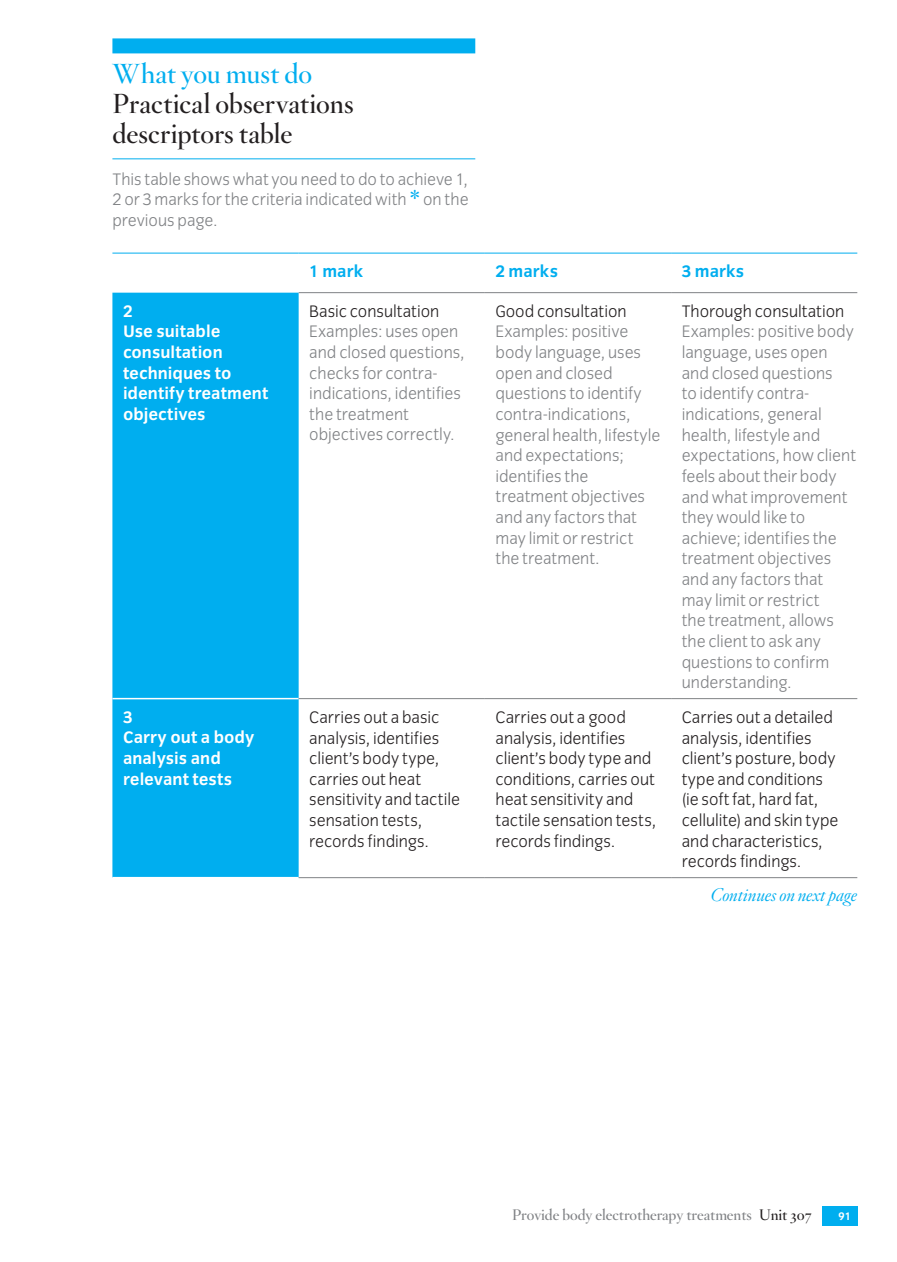
<style>
.page{position:relative;width:897px;height:1262px;background:#fff}
.page>*{position:absolute;margin:0;border:0;box-sizing:border-box;transform-origin:0 0}
.t1{font:27px/30px "Hoefler Titling HTF Sm Roman";letter-spacing:.005em;color:#231f20}
.t2{font:27px "Hoefler Titling HTF Sm Roman";color:#00aeef}
.t3{font:italic 18px "Hoefler Titling HTF Lt";color:#00aeef}
.t4{font:300 17.25px/20.7px "Congress Sans";color:#808285}
.t5{font:300 17.25px/20.7px "Congress Sans";color:#231f20}
.t6{font:700 17.25px/20.7px "Congress Sans";color:#fff}
.t7{font:700 17.25px "Congress Sans";color:#00aeef}
.t8{font:15px "Hoefler Titling HTF Sm Roman";color:#808285}
.t9{font:700 11.25px "Congress Sans";color:#fff}
.s1{font-family:"Hoefler Titling HTF Lt Roman";font-weight:400;font-size:37.5px;color:#00aeef}
.s2{color:#231f20}
</style>
<div class="page">
<div style="left:821px;top:1206px;width:35px;height:19px;background:#00aeef"></div>
<div style="left:112px;top:293px;width:186px;height:584px;background:#00aeef"></div>
<hr style="left:298px;top:292px;width:186px;height:1px;background:#808285">
<hr style="left:484px;top:292px;width:186px;height:1px;background:#808285">
<hr style="left:670px;top:292px;width:186px;height:1px;background:#808285">
<hr style="left:112px;top:253px;width:186px;height:1px;background:#00aeef">
<hr style="left:298px;top:253px;width:186px;height:1px;background:#00aeef">
<hr style="left:484px;top:253px;width:186px;height:1px;background:#00aeef">
<hr style="left:670px;top:253px;width:186px;height:1px;background:#00aeef">
<hr style="left:112px;top:698px;width:186px;height:1px;background:#fff">
<hr style="left:298px;top:698px;width:186px;height:1px;background:#808285">
<hr style="left:484px;top:698px;width:186px;height:1px;background:#808285">
<hr style="left:670px;top:698px;width:186px;height:1px;background:#808285">
<hr style="left:298px;top:877px;width:186px;height:1px;background:#808285">
<hr style="left:484px;top:877px;width:186px;height:1px;background:#808285">
<hr style="left:670px;top:877px;width:186px;height:1px;background:#808285">
<div style="left:112px;top:38px;width:363px;height:15px;background:#00aeef"></div>
<hr style="left:112px;top:158px;width:363px;height:1px;background:#00aeef">
<h1 class="t2" style="left:112px;top:56px;width:201px">What you must do</h1>
<h1 class="t1" style="left:112px;top:89px;width:243px">Practical observations descriptors table</h1>
<p class="t4" style="left:112px;top:169px;width:357px;text-align:justify">This table shows what you need to do to achieve 1, 2 or 3 marks for the criteria indicated with <span class="s1">*</span> on the previous page.</p>
<p class="t7" style="left:309px;top:261px;width:55px">1 mark</p>
<p class="t7" style="left:495px;top:261px;width:64px">2 marks</p>
<p class="t7" style="left:681px;top:261px;width:64px">3 marks</p>
<p class="t6" style="left:123px;top:300px;width:147px">2<br>Use suitable consultation techniques to identify treatment objectives</p>
<p class="t5" style="left:309px;top:301px;width:131px">Basic consultation</p>
<p class="t5" style="left:495px;top:301px;width:133px">Good consultation</p>
<p class="t4" style="left:495px;top:321px;width:166px">Examples: positive body language, uses open and closed questions to identify contra-indications, general health, lifestyle and expectations; identifies the treatment objectives and any factors that may limit or restrict the treatment.</p>
<p class="t5" style="left:681px;top:301px;width:164px">Thorough consultation</p>
<p class="t4" style="left:681px;top:321px;width:176px">Examples: positive body language, uses open and closed questions<br>to identify contra&shy;indications, general health, lifestyle and expectations, how client feels about their body and what improvement they would like to achieve; identifies the treatment objectives and any factors that may limit or restrict<br>the treatment, allows the client to ask any questions to confirm understanding.</p>
<p class="t4" style="left:309px;top:321px;width:157px">Examples: uses open and closed questions, checks for contra&shy;indications, identifies the treatment objectives correctly.</p>
<p class="t6" style="left:123px;top:706px;width:133px">3<br>Carry out a body analysis and relevant tests</p>
<p class="t5" style="left:309px;top:707px;width:152px">Carries out a basic analysis, identifies client’s body type, carries out heat sensitivity and tactile sensation tests, records findings.</p>
<p class="t5" style="left:495px;top:707px;width:162px">Carries out a good analysis, identifies client’s body type and conditions, carries out heat sensitivity and tactile sensation tests, records findings.</p>
<p class="t5" style="left:681px;top:707px;width:158px">Carries out a detailed analysis, identifies client’s posture, body type and conditions (ie soft fat, hard fat, cellulite) and skin type and characteristics, records findings.</p>
<p class="t3" style="left:710px;top:883px;width:148px">Continues on next page</p>
<p class="t8" style="left:512px;top:1205px;width:301px">Provide body electrotherapy treatments <span class="s2">Unit 307</span></p>
<p class="t9" style="left:838px;top:1209px;width:14px">91</p>
</div>
